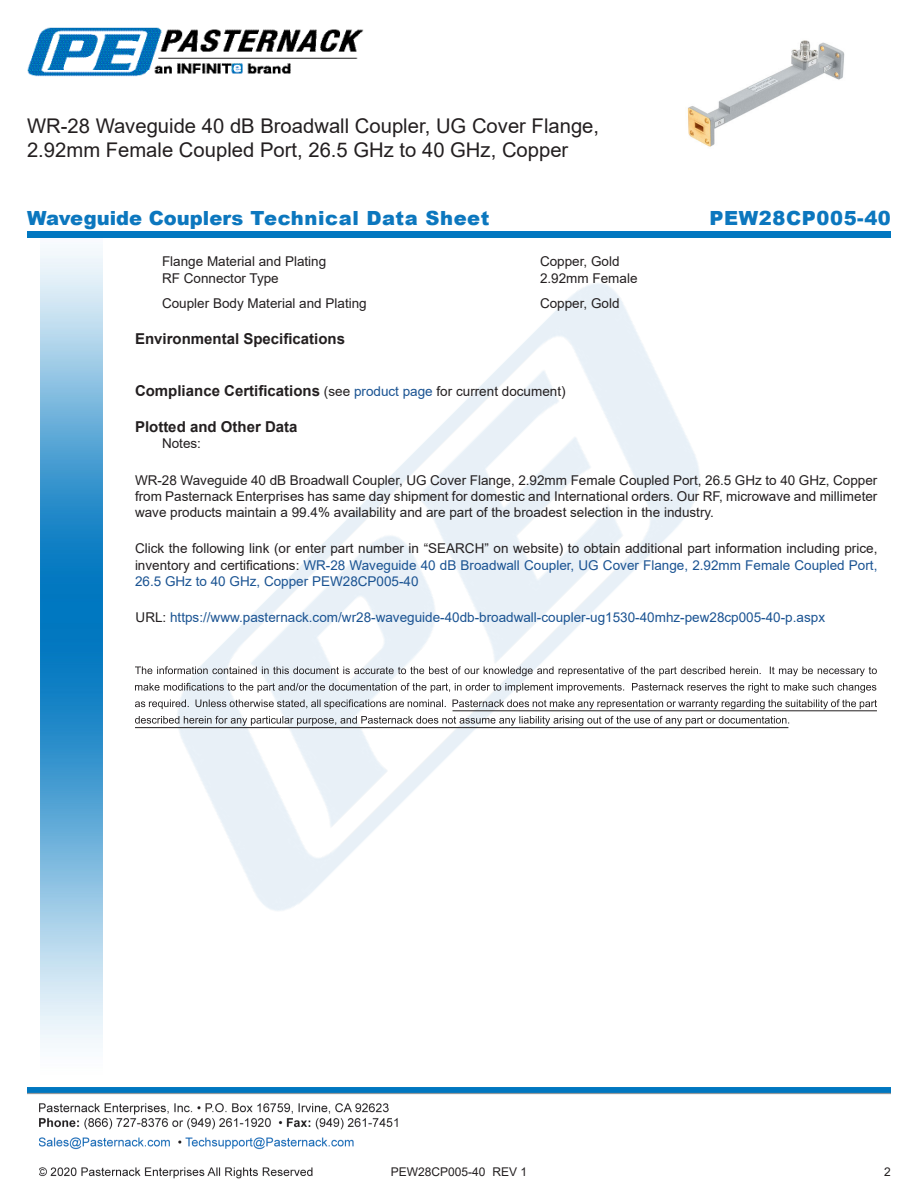
<style>
.page{position:relative;width:918px;height:1188px;background:#fff}
.page>*{position:absolute;margin:0;border:0;box-sizing:border-box;transform-origin:0 0}
.Web_Description_Para{font:20.25px/24.3px "Arial";color:#231f20}
.t1{font:900 19.5px "Arial";letter-spacing:.03em;color:#0c77be}
.Head1_for_Compliance{font:700 15px "Arial";color:#231f20}
.Head1{font:700 15px "Arial";color:#231f20}
.Web_Description_Para-2{font:13.5px/16.2px "Arial";color:#231f20;text-align:justify}
.Specs_Para{font:13.5px "Arial";color:#231f20}
.Web_Description_Para-3{font:13.5px "Arial";color:#1a5392}
.t2{font:12px "Arial";color:#231f20}
.s1{font-weight:400;font-size:13.5px}
.s2{font-weight:400;font-size:13.5px;color:#1a5392}
.s3{color:#1a5392}
.s4{color:#231f20}
</style>
<div class="page">
<img style="left:39px;top:1103px;width:359px;height:76px">
<img style="left:102px;top:248px;width:719px;height:722px">
<img style="left:27px;top:1088px;width:864px;height:7px">
<img style="left:40px;top:237px;width:62px;height:811px">
<div style="left:27px;top:231px;width:864px;height:6px;background:#0177c0"></div>
<img style="left:27px;top:27px;width:337px;height:50px">
<svg style="left:135px;top:666px;width:742px;height:10px"></svg>
<svg style="left:135px;top:683px;width:741px;height:10px"></svg>
<svg style="left:135px;top:699px;width:742px;height:10px"></svg>
<svg style="left:135px;top:716px;width:654px;height:10px"></svg>
<hr style="left:453px;top:710px;width:424px;height:1px;background:#231f20">
<hr style="left:135px;top:727px;width:653px;height:1px;background:#231f20">
<img style="left:687px;top:40px;width:158px;height:107px">
<h1 class="Web_Description_Para" style="left:27px;top:114px;width:574px">WR-28 Waveguide 40 dB Broadwall Coupler, UG Cover Flange,<br>2.92mm Female Coupled Port, 26.5 GHz to 40 GHz, Copper</h1>
<p class="t1" style="left:27px;top:204px;width:464px">Waveguide Couplers Technical Data Sheet</p>
<p class="t1" style="left:710px;top:204px;width:183px">PEW28CP005-40</p>
<p class="Specs_Para" style="left:162px;top:252px;width:166px">Flange Material and Plating</p>
<p class="Specs_Para" style="left:540px;top:252px;width:81px">Copper, Gold</p>
<p class="Specs_Para" style="left:162px;top:268px;width:118px">RF Connector Type</p>
<p class="Specs_Para" style="left:540px;top:268px;width:99px">2.92mm Female</p>
<p class="Specs_Para" style="left:162px;top:294px;width:206px">Coupler Body Material and Plating</p>
<p class="Specs_Para" style="left:540px;top:294px;width:81px">Copper, Gold</p>
<p class="Head1" style="left:135px;top:328px;width:212px">Environmental Specifications</p>
<p class="Head1_for_Compliance" style="left:135px;top:380px;width:432px">Compliance Certifications <span class="s1">(see</span> <span class="s2">product page</span> <span class="s1">for current document)</span></p>
<p class="Head1_for_Compliance" style="left:135px;top:416px;width:164px">Plotted and Other Data</p>
<p class="Specs_Para" style="left:162px;top:434px;width:41px">Notes:</p>
<h1 class="Web_Description_Para-2" style="left:135px;top:472px;width:744px">WR-28 Waveguide 40 dB Broadwall Coupler, UG Cover Flange, 2.92mm Female Coupled Port, 26.5 GHz to 40 GHz, Copper from Pasternack Enterprises has same day shipment for domestic and International orders. Our RF, microwave and millimeter wave products maintain a 99.4% availability and are part of the broadest selection in the industry.</h1>
<h1 class="Web_Description_Para-2" style="left:135px;top:541px;width:744px">Click the following link (or enter part number in “SEARCH” on website) to obtain additional part information including price, inventory and certifications: <span class="s3">WR-28 Waveguide 40 dB Broadwall Coupler, UG Cover Flange, 2.92mm Female Coupled Port, 26.5 GHz to 40 GHz, Copper PEW28CP005-40</span></h1>
<h1 class="Web_Description_Para-3" style="left:136px;top:608px;width:691px"><span class="s4">URL:</span> https://www.pasternack.com/wr28-waveguide-40db-broadwall-coupler-ug1530-40mhz-pew28cp005-40-p.aspx</h1>
<p class="t2" style="left:391px;top:1163px;width:138px">PEW28CP005-40 REV 1</p>
<p class="t2" style="left:884px;top:1163px;width:8px">2</p>
</div>
